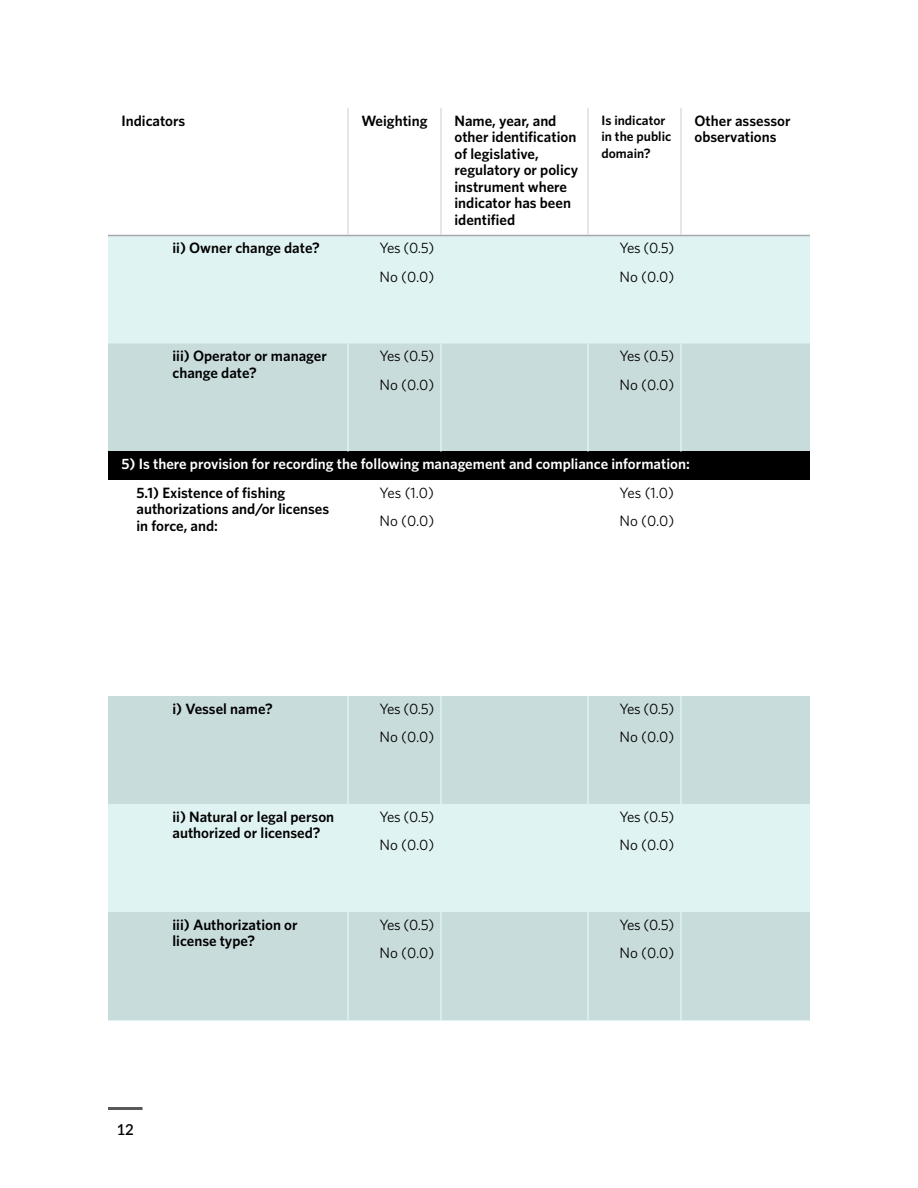
<style>
.page{position:relative;width:918px;height:1188px;background:#fff}
.page>*{position:absolute;margin:0;border:0;box-sizing:border-box;transform-origin:0 0}
.t1{font:600 15px/16.5px "Whitney";color:#000}
.t2{font:15px/28.5px "Whitney";letter-spacing:-.02em;color:#000}
.t3{font:600 15px "Whitney";color:#fff}
.t4{font:600 15px "Lato";color:#000}
.t5{font:600 13.5px/16.5px "Whitney";color:#000}
</style>
<div class="page">
<hr style="left:108px;top:1107px;width:34px;height:3px;background:#58595b">
<div style="left:108px;top:452px;width:702px;height:28px;background:#000"></div>
<div style="left:108px;top:235px;width:702px;height:216px;background:linear-gradient(to right,#d4e8e7,#d4e8e7)"></div>
<svg style="left:108px;top:696px;width:702px;height:324px;background:#d0e3e3"></svg>
<svg style="left:108px;top:234px;width:702px;height:1px"></svg>
<hr style="left:108px;top:235px;width:240px;height:1px;background:#a7a9ac">
<hr style="left:348px;top:235px;width:93px;height:1px;background:#a7a9ac">
<hr style="left:441px;top:235px;width:147px;height:1px;background:#a7a9ac">
<hr style="left:588px;top:235px;width:93px;height:1px;background:#a7a9ac">
<hr style="left:681px;top:235px;width:129px;height:1px;background:#a7a9ac">
<hr style="left:347px;top:108px;width:2px;height:127px;background:#dcddde">
<hr style="left:440px;top:108px;width:2px;height:127px;background:#dcddde">
<hr style="left:587px;top:108px;width:2px;height:127px;background:#dcddde">
<hr style="left:680px;top:108px;width:2px;height:127px;background:#dcddde">
<p class="t1" style="left:122px;top:112px;width:65px">Indicators</p>
<p class="t1" style="left:362px;top:112px;width:68px">Weighting</p>
<p class="t1" style="left:454px;top:112px;width:125px">Name, year, and other identification of legislative, regulatory or policy instrument where indicator has been identified</p>
<p class="t5" style="left:602px;top:112px;width:71px">Is indicator in the public domain?</p>
<p class="t1" style="left:694px;top:112px;width:98px">Other assessor observations</p>
<p class="t1" style="left:172px;top:240px;width:149px">ii) Owner change date?</p>
<p class="t2" style="left:380px;top:234px;width:56px">Yes (0.5)<br>No (0.0)</p>
<p class="t2" style="left:620px;top:234px;width:56px">Yes (0.5)<br>No (0.0)</p>
<p class="t1" style="left:172px;top:348px;width:156px">iii) Operator or manager change date?</p>
<p class="t2" style="left:380px;top:342px;width:56px">Yes (0.5)<br>No (0.0)</p>
<p class="t2" style="left:620px;top:342px;width:56px">Yes (0.5)<br>No (0.0)</p>
<p class="t3" style="left:121px;top:454px;width:570px">5) Is there provision for recording the following management and compliance information:</p>
<p class="t1" style="left:136px;top:484px;width:194px">5.1) Existence of fishing authorizations and/or licenses in force, and:</p>
<p class="t2" style="left:380px;top:478px;width:56px">Yes (1.0)<br>No (0.0)</p>
<p class="t2" style="left:620px;top:478px;width:56px">Yes (1.0)<br>No (0.0)</p>
<p class="t1" style="left:172px;top:700px;width:102px">i) Vessel name?</p>
<p class="t2" style="left:380px;top:694px;width:56px">Yes (0.5)<br>No (0.0)</p>
<p class="t2" style="left:620px;top:694px;width:56px">Yes (0.5)<br>No (0.0)</p>
<p class="t1" style="left:172px;top:808px;width:163px">ii) Natural or legal person authorized or licensed?</p>
<p class="t2" style="left:380px;top:802px;width:56px">Yes (0.5)<br>No (0.0)</p>
<p class="t2" style="left:620px;top:802px;width:56px">Yes (0.5)<br>No (0.0)</p>
<p class="t1" style="left:172px;top:916px;width:127px">iii) Authorization or license type?</p>
<p class="t2" style="left:380px;top:910px;width:56px">Yes (0.5)<br>No (0.0)</p>
<p class="t2" style="left:620px;top:910px;width:56px">Yes (0.5)<br>No (0.0)</p>
<p class="t4" style="left:117px;top:1119px;width:19px">12</p>
</div>
